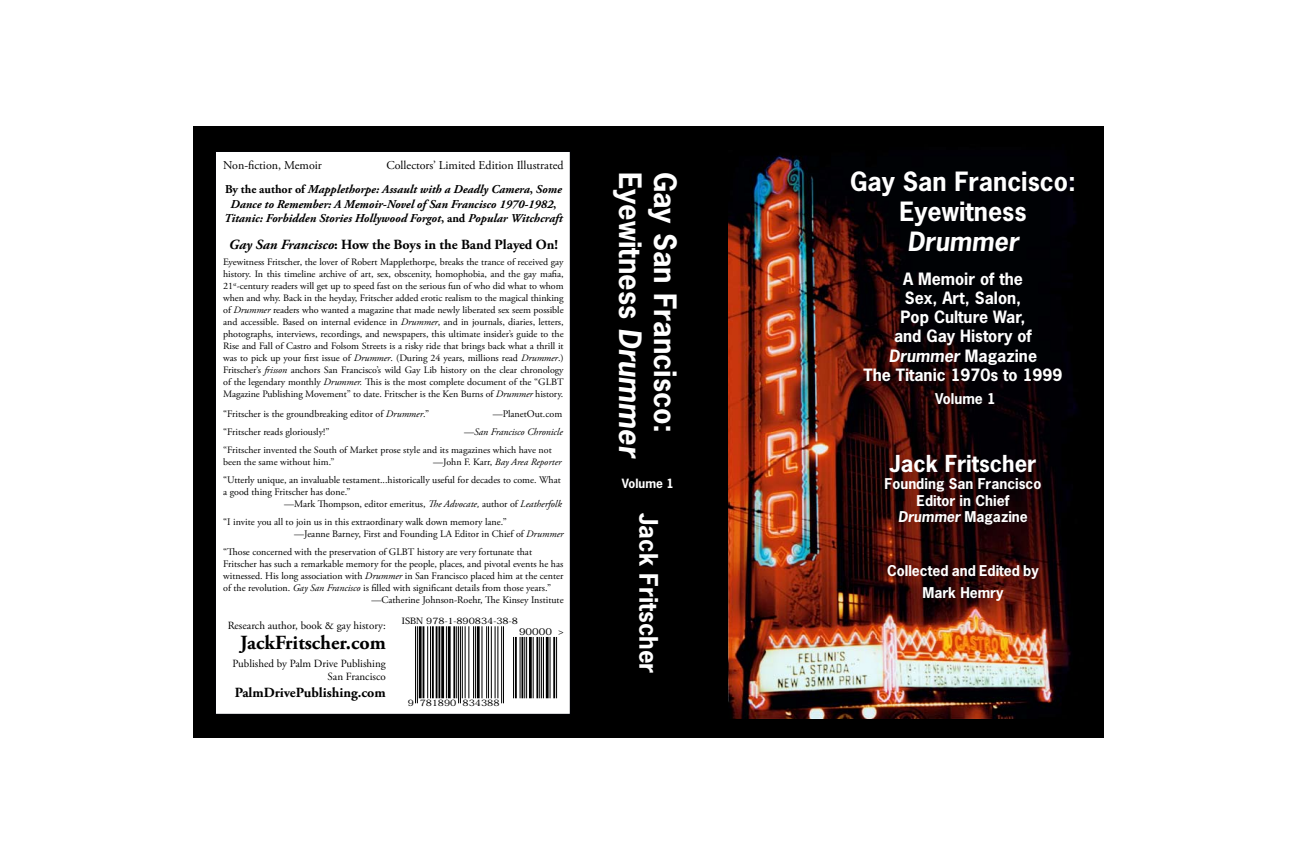
<style>
.page{position:relative;width:1296px;height:864px;background:#fff}
.page>*{position:absolute;margin:0;border:0;box-sizing:border-box;transform-origin:0 0}
.t1{font:700 29px "News Gothic Std";color:#fff}
.t2{font:700 25px/30px "News Gothic Std";color:#fff;text-align:center}
.t3{font:italic 700 25px "News Gothic Std";color:#fff}
.t4{font:700 24px "News Gothic Std";color:#fff}
.t5{font:700 22px "News Gothic Std";color:#fff}
.t6{font:700 20px "Adobe Garamond Pro";color:#000}
.t7{font:700 16px/19.2px "News Gothic Std";color:#fff;text-align:center}
.t8{font:700 14px/16.8px "News Gothic Std";color:#fff;text-align:center}
.t9{font:700 14px "Adobe Garamond Pro";color:#000}
.t10{font:italic 700 12px/24px "Adobe Garamond Pro";color:#000;text-align:right}
.t11{font:12px "Adobe Garamond Pro";color:#000}
.t12{font:700 12px "News Gothic Std";color:#fff}
.t13{font:11px/13.2px "Adobe Garamond Pro";color:#000;text-align:right}
.t14{font:10px/12px "Adobe Garamond Pro";color:#000}
.t15{font:italic 10px "Adobe Garamond Pro";color:#000}
.t16{font:9.8px/12px "Adobe Garamond Pro";letter-spacing:-.005em;color:#000;text-align:justify}
.t17{font:9.7px/12px "Adobe Garamond Pro";color:#000}
.t18{font:italic 9.7px "Adobe Garamond Pro";color:#000}
.t19{font:9.6px "Adobe Serif MM";color:#000}
.t20{font:9px "Adobe Serif MM";color:#000}
.s1{font-weight:400;font-style:normal}
.s2{font-style:normal}
.s3{font-style:italic}
</style>
<div class="page">
<div style="left:193px;top:126px;width:396px;height:612px;background:#000"></div>
<div style="left:708px;top:126px;width:396px;height:612px;background:#000"></div>
<div style="left:588px;top:126px;width:120px;height:612px;background:#000"></div>
<img style="left:728px;top:155px;width:349px;height:564px">
<div style="left:215px;top:152px;width:355px;height:562px;background:#fff"></div>
<hr style="left:415px;top:626px;width:1px;height:77px;background:#000">
<hr style="left:417px;top:626px;width:1px;height:77px;background:#000">
<hr style="left:419px;top:626px;width:3px;height:72px;background:#000">
<hr style="left:423px;top:626px;width:1px;height:72px;background:#000">
<hr style="left:427px;top:626px;width:1px;height:72px;background:#000">
<hr style="left:430px;top:626px;width:1px;height:72px;background:#000">
<hr style="left:432px;top:626px;width:2px;height:72px;background:#000">
<hr style="left:436px;top:626px;width:2px;height:72px;background:#000">
<hr style="left:438px;top:626px;width:2px;height:72px;background:#000">
<hr style="left:441px;top:626px;width:3px;height:72px;background:#000">
<hr style="left:446px;top:626px;width:1px;height:72px;background:#000">
<hr style="left:448px;top:626px;width:3px;height:72px;background:#000">
<hr style="left:453px;top:626px;width:2px;height:72px;background:#000">
<hr style="left:456px;top:626px;width:1px;height:72px;background:#000">
<hr style="left:458px;top:626px;width:1px;height:77px;background:#000">
<hr style="left:460px;top:626px;width:1px;height:77px;background:#000">
<hr style="left:462px;top:626px;width:1px;height:72px;background:#000">
<hr style="left:465px;top:626px;width:1px;height:72px;background:#000">
<hr style="left:468px;top:626px;width:1px;height:72px;background:#000">
<hr style="left:473px;top:626px;width:1px;height:72px;background:#000">
<hr style="left:475px;top:626px;width:1px;height:72px;background:#000">
<hr style="left:477px;top:626px;width:3px;height:72px;background:#000">
<hr style="left:482px;top:626px;width:1px;height:72px;background:#000">
<hr style="left:486px;top:626px;width:1px;height:72px;background:#000">
<hr style="left:488px;top:626px;width:1px;height:72px;background:#000">
<hr style="left:491px;top:626px;width:1px;height:72px;background:#000">
<hr style="left:495px;top:626px;width:1px;height:72px;background:#000">
<hr style="left:497px;top:626px;width:1px;height:72px;background:#000">
<hr style="left:501px;top:626px;width:1px;height:77px;background:#000">
<hr style="left:503px;top:626px;width:1px;height:77px;background:#000">
<hr style="left:513px;top:637px;width:1px;height:61px;background:#000">
<hr style="left:515px;top:637px;width:2px;height:61px;background:#000">
<hr style="left:520px;top:637px;width:1px;height:61px;background:#000">
<hr style="left:521px;top:637px;width:2px;height:61px;background:#000">
<hr style="left:524px;top:637px;width:1px;height:61px;background:#000">
<hr style="left:526px;top:637px;width:1px;height:61px;background:#000">
<hr style="left:529px;top:637px;width:3px;height:61px;background:#000">
<hr style="left:533px;top:637px;width:1px;height:61px;background:#000">
<hr style="left:536px;top:637px;width:2px;height:61px;background:#000">
<hr style="left:539px;top:637px;width:1px;height:61px;background:#000">
<hr style="left:541px;top:637px;width:1px;height:61px;background:#000">
<hr style="left:543px;top:637px;width:1px;height:61px;background:#000">
<hr style="left:546px;top:637px;width:3px;height:61px;background:#000">
<hr style="left:550px;top:637px;width:1px;height:61px;background:#000">
<hr style="left:553px;top:637px;width:2px;height:61px;background:#000">
<hr style="left:556px;top:637px;width:1px;height:61px;background:#000">
<p class="t10" style="left:225px;top:154px;width:340px"><span class="s1">Collectors’ Limited Edition Illustrated<br></span><span class="s2">By the author of</span> Mapplethorpe: Assault with a Deadly Camera<span class="s2">,</span> Some</p>
<p class="t10" style="left:224px;top:197px;width:340px;line-height:14.4px;text-align:center">Dance to Remember: A Memoir-Novel of San Francisco 1970-1982<span class="s2">,<br></span>Titanic: Forbidden Stories Hollywood Forgot<span class="s2">, and</span> Popular Witchcraft</p>
<h3 class="t9" style="left:229px;top:237px;width:331px"><span class="s3">Gay San Francisco</span>: How the Boys in the Band Played On!</h3>
<p class="t16" style="left:223px;top:256px;width:342px">Eyewitness Fritscher, the lover of Robert Mapplethorpe, breaks the trance of received gay history. In this timeline archive of art, sex, obscenity, homophobia, and the gay mafia, 21<sup>st</sup>-century readers will get up to speed fast on the serious fun of who did what to whom when and why. Back in the heyday, Fritscher added erotic realism to the magical thinking of <span class="s3">Drummer</span> readers who wanted a magazine that made newly liberated sex seem possible and accessible. Based on internal evidence in <span class="s3">Drummer</span>, and in journals, diaries, letters, photographs, interviews, recordings, and newspapers, this ultimate insider’s guide to the Rise and Fall of Castro and Folsom Streets is a risky ride that brings back what a thrill it was to pick up your first issue of <span class="s3">Drummer</span>. (During 24 years, millions read <span class="s3">Drummer</span>.)<br>Fritscher’s <span class="s3">frisson</span> anchors San Francisco’s wild Gay Lib history on the clear chronology of the legendary monthly <span class="s3">Drummer.</span> This is the most complete document of the “GLBT Magazine Publishing Movement” to date. Fritscher is the Ken Burns of <span class="s3">Drummer</span> history.</p>
<p class="t14" style="left:223px;top:408px;width:207px">“Fritscher is the groundbreaking editor of <span class="s3">Drummer</span>.”</p>
<p class="t14" style="left:493px;top:408px;width:71px">—PlanetOut.com</p>
<p class="t14" style="left:223px;top:426px;width:108px">“Fritscher reads gloriously!”</p>
<p class="t15" style="left:464px;top:426px;width:100px"><span class="s2">—</span>San Francisco Chronicle</p>
<p class="t17" style="left:223px;top:444px;width:330px">“Fritscher invented the South of Market prose style and its magazines which have not been the same without him.”</p>
<p class="t11" style="left:223px;top:158px;width:100px">Non-fiction, Memoir</p>
<p class="t18" style="left:433px;top:456px;width:130px"><span class="s2">—John F. Karr,</span> Bay Area Reporter</p>
<p class="t14" style="left:223px;top:474px;width:339px">“Utterly unique, an invaluable testament...historically useful for decades to come. What</p>
<p class="t14" style="left:223px;top:486px;width:129px">a good thing Fritscher has done.”</p>
<p class="t14" style="left:284px;top:498px;width:279px">—Mark Thompson, editor emeritus, <span class="s3">The Advocate,</span> author of <span class="s3">Leatherfolk</span></p>
<p class="t14" style="left:294px;top:516px;width:271px;text-indent:-71px">“I invite you all to join us in this extraordinary walk down memory lane.”<br>—Jeanne Barney, First and Founding LA Editor in Chief of <span class="s3">Drummer</span></p>
<p class="t14" style="left:223px;top:546px;width:310px">“Those concerned with the preservation of GLBT history are very fortunate that</p>
<p class="t14" style="left:223px;top:558px;width:342px">Fritscher has such a remarkable memory for the people, places, and pivotal events he has</p>
<p class="t14" style="left:223px;top:570px;width:342px">witnessed. His long association with <span class="s3">Drummer</span> in San Francisco placed him at the center</p>
<p class="t14" style="left:223px;top:582px;width:329px">of the revolution. <span class="s3">Gay San Francisco</span> is filled with significant details from those years.”</p>
<p class="t14" style="left:372px;top:594px;width:194px">—Catherine Johnson-Roehr, The Kinsey Institute</p>
<p class="t13" style="left:228px;top:620px;width:160px">Research author, book &amp; gay history:</p>
<h3 class="t6" style="left:240px;top:631px;width:147px">JackFritscher.com</h3>
<p class="t13" style="left:233px;top:657px;width:155px">Published by Palm Drive Publishing<br>San Francisco</p>
<h3 class="t9" style="left:235px;top:684px;width:153px">PalmDrivePublishing.com</h3>
<p class="t20" style="left:402px;top:616px;width:118px">ISBN 978-1-890834-38-8</p>
<p class="t19" style="left:519px;top:627px;width:46px">90000 &gt;</p>
<p class="t20" style="left:408px;top:698px;width:93px">9 781890 834388</p>
<h1 class="t1" style="left:649px;top:172px;width:288px;rotate:90deg">Eyewitness <span class="s3">Drummer</span></h1>
<h1 class="t1" style="left:684px;top:172px;width:263px;rotate:90deg">Gay San Francisco:</h1>
<p class="t12" style="left:622px;top:476px;width:54px">Volume 1</p>
<h3 class="t4" style="left:664px;top:513px;width:162px;rotate:90deg">Jack Fritscher</h3>
<h2 class="t2" style="left:850px;top:166px;width:227px">Gay San Francisco:<br>Eyewitness</h2>
<h2 class="t3" style="left:908px;top:225px;width:112px">Drummer</h2>
<h3 class="t7" style="left:864px;top:269px;width:200px">A Memoir of the<br>Sex, Art, Salon,<br>Pop Culture War,<br>and Gay History of<br><span class="s3">Drummer</span> Magazine<br>The Titanic 1970s to 1999</h3>
<h3 class="t8" style="left:935px;top:390px;width:62px">Volume 1</h3>
<h3 class="t5" style="left:890px;top:449px;width:148px">Jack Fritscher</h3>
<h3 class="t8" style="left:885px;top:475px;width:158px">Founding San Francisco<br>Editor in Chief<br><span class="s3">Drummer</span> Magazine</h3>
<h3 class="t8" style="left:887px;top:559px;width:153px;line-height:22px">Collected and Edited by<br>Mark Hemry</h3>
</div>
